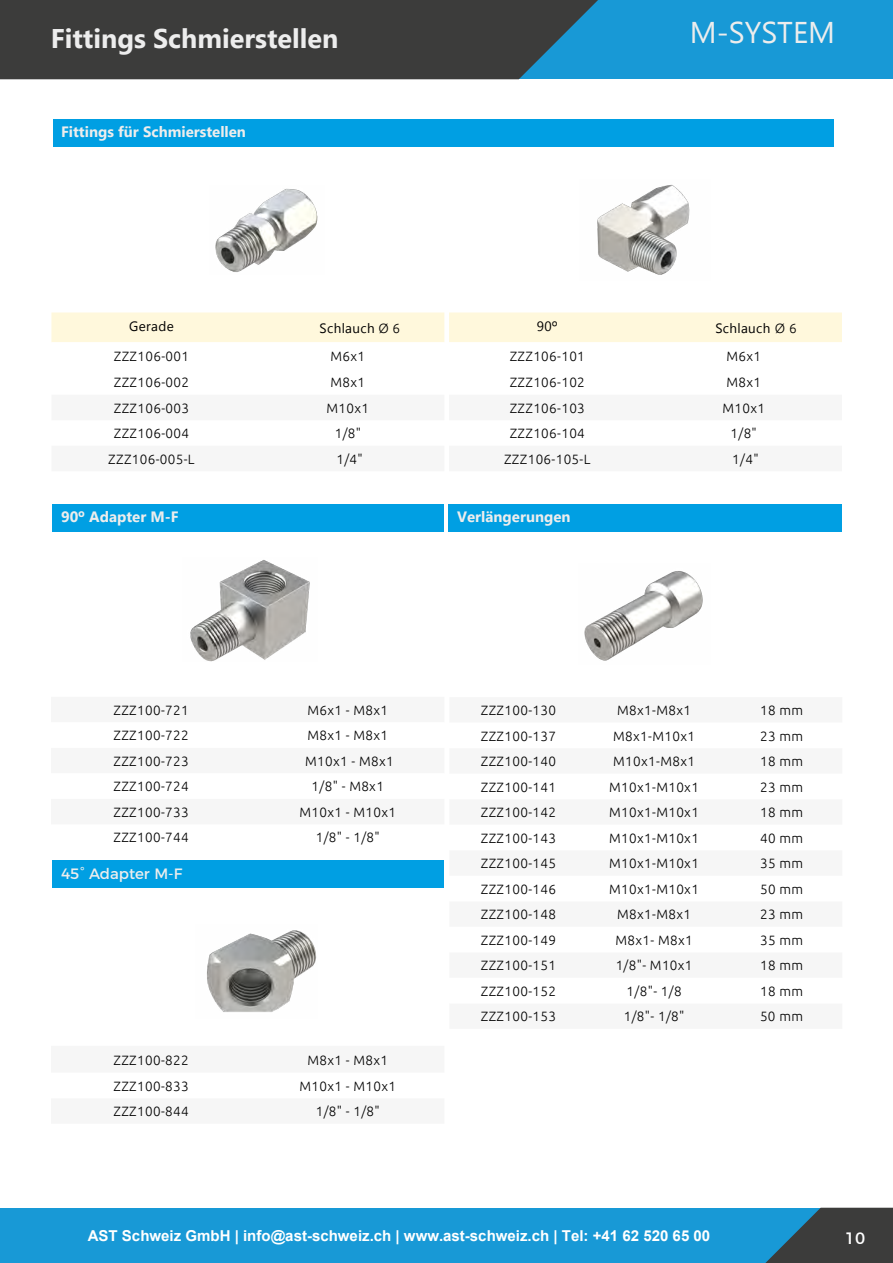
<style>
.page{position:relative;width:893px;height:1263px;background:#fff}
.page>*{position:absolute;margin:0;border:0;box-sizing:border-box;transform-origin:0 0}
.t1{font:30px "Myanmar Text";color:#ededed}
.t2{font:700 27px "Myanmar Text";color:#ededed}
.t3{font:16.5px "Montserrat";color:#fff}
.t4{font:700 15px "Arial";color:#fff}
.t5{font:700 15px "Myanmar Text";color:#ededed}
.t6{font:15px "Montserrat";color:#ededed}
.t7{font:300 13.5px "Ubuntu";letter-spacing:.025em;color:#000}
.t8{font:13.5px "Myanmar Text";letter-spacing:.025em;color:#000}
.s1{font-family:"Ubuntu";font-weight:300}
</style>
<div class="page">
<div style="left:0;top:0;width:893px;height:79px;background:#1899d6"></div>
<div style="left:0;top:0;width:598px;height:79px;background:#3c3c3b"></div>
<div style="left:0;top:1208px;width:893px;height:55px;background:#1899d6"></div>
<svg style="left:765px;top:1208px;width:128px;height:55px"></svg>
<div style="left:51px;top:312px;width:791px;height:30px;background:#fff8dc"></div>
<img style="left:215px;top:188px;width:103px;height:84px">
<img style="left:597px;top:184px;width:93px;height:91px">
<div style="left:53px;top:119px;width:780px;height:28px;background:#009fe3"></div>
<div style="left:449px;top:504px;width:393px;height:28px;background:#009fe3"></div>
<div style="left:53px;top:504px;width:391px;height:28px;background:#009fe3"></div>
<div style="left:53px;top:860px;width:391px;height:28px;background:#009fe3"></div>
<img style="left:584px;top:571px;width:119px;height:90px">
<img style="left:190px;top:560px;width:120px;height:101px">
<img style="left:207px;top:930px;width:110px;height:82px">
<h2 class="t2" style="left:51px;top:23px;width:289px">Fittings Schmierstellen</h2>
<h1 class="t1" style="left:690px;top:15px;width:147px">M-SYSTEM</h1>
<p class="t5" style="left:61px;top:123px;width:187px">Fittings für Schmierstellen</p>
<p class="t8" style="left:129px;top:318px;width:46px">Gerade</p>
<p class="t8" style="left:320px;top:320px;width:82px">Schlauch <span class="s1">Ø 6</span></p>
<p class="t7" style="left:114px;top:348px;width:77px">ZZZ106-001</p>
<p class="t7" style="left:331px;top:348px;width:36px">M6x1</p>
<p class="t7" style="left:114px;top:374px;width:77px">ZZZ106-002</p>
<p class="t7" style="left:331px;top:374px;width:36px">M8x1</p>
<p class="t7" style="left:114px;top:400px;width:77px">ZZZ106-003</p>
<p class="t7" style="left:327px;top:400px;width:44px">M10x1</p>
<p class="t7" style="left:114px;top:425px;width:77px">ZZZ106-004</p>
<p class="t7" style="left:335px;top:425px;width:28px">1/8"</p>
<p class="t7" style="left:108px;top:451px;width:88px">ZZZ106-005-L</p>
<p class="t7" style="left:336px;top:451px;width:28px">1/4"</p>
<p class="t8" style="left:537px;top:318px;width:23px">90º</p>
<p class="t8" style="left:715px;top:320px;width:83px">Schlauch <span class="s1">Ø 6</span></p>
<p class="t7" style="left:510px;top:348px;width:77px">ZZZ106-101</p>
<p class="t7" style="left:726px;top:348px;width:36px">M6x1</p>
<p class="t7" style="left:510px;top:374px;width:77px">ZZZ106-102</p>
<p class="t7" style="left:726px;top:374px;width:36px">M8x1</p>
<p class="t7" style="left:510px;top:400px;width:77px">ZZZ106-103</p>
<p class="t7" style="left:722px;top:400px;width:44px">M10x1</p>
<p class="t7" style="left:510px;top:425px;width:77px">ZZZ106-104</p>
<p class="t7" style="left:730px;top:425px;width:28px">1/8"</p>
<p class="t7" style="left:504px;top:451px;width:88px">ZZZ106-105-L</p>
<p class="t7" style="left:732px;top:451px;width:28px">1/4"</p>
<p class="t5" style="left:61px;top:508px;width:119px">90º Adapter M-F</p>
<p class="t5" style="left:457px;top:508px;width:115px">Verlängerungen</p>
<p class="t7" style="left:114px;top:702px;width:77px">ZZZ100-721</p>
<p class="t7" style="left:307px;top:702px;width:82px">M6x1 - M8x1</p>
<p class="t7" style="left:114px;top:727px;width:77px">ZZZ100-722</p>
<p class="t7" style="left:307px;top:727px;width:82px">M8x1 - M8x1</p>
<p class="t7" style="left:114px;top:753px;width:77px">ZZZ100-723</p>
<p class="t7" style="left:305px;top:753px;width:90px">M10x1 - M8x1</p>
<p class="t7" style="left:114px;top:778px;width:77px">ZZZ100-724</p>
<p class="t7" style="left:312px;top:778px;width:74px">1/8" - M8x1</p>
<p class="t7" style="left:114px;top:804px;width:77px">ZZZ100-733</p>
<p class="t7" style="left:300px;top:804px;width:98px">M10x1 - M10x1</p>
<p class="t7" style="left:114px;top:829px;width:77px">ZZZ100-744</p>
<p class="t7" style="left:316px;top:829px;width:66px">1/8" - 1/8"</p>
<p class="t6" style="left:61px;top:862px;width:123px">45° Adapter M-F</p>
<p class="t7" style="left:114px;top:1051px;width:77px">ZZZ100-822</p>
<p class="t7" style="left:307px;top:1051px;width:82px">M8x1 - M8x1</p>
<p class="t7" style="left:114px;top:1078px;width:77px">ZZZ100-833</p>
<p class="t7" style="left:300px;top:1078px;width:98px">M10x1 - M10x1</p>
<p class="t7" style="left:114px;top:1103px;width:77px">ZZZ100-844</p>
<p class="t7" style="left:316px;top:1103px;width:66px">1/8" - 1/8"</p>
<p class="t7" style="left:481px;top:702px;width:77px">ZZZ100-130</p>
<p class="t7" style="left:617px;top:702px;width:75px">M8x1-M8x1</p>
<p class="t7" style="left:760px;top:702px;width:44px">18 mm</p>
<p class="t7" style="left:481px;top:728px;width:77px">ZZZ100-137</p>
<p class="t7" style="left:613px;top:728px;width:83px">M8x1-M10x1</p>
<p class="t7" style="left:760px;top:728px;width:44px">23 mm</p>
<p class="t7" style="left:481px;top:753px;width:77px">ZZZ100-140</p>
<p class="t7" style="left:613px;top:753px;width:83px">M10x1-M8x1</p>
<p class="t7" style="left:760px;top:753px;width:44px">18 mm</p>
<p class="t7" style="left:481px;top:779px;width:77px">ZZZ100-141</p>
<p class="t7" style="left:609px;top:779px;width:91px">M10x1-M10x1</p>
<p class="t7" style="left:760px;top:779px;width:44px">23 mm</p>
<p class="t7" style="left:481px;top:804px;width:77px">ZZZ100-142</p>
<p class="t7" style="left:609px;top:804px;width:91px">M10x1-M10x1</p>
<p class="t7" style="left:760px;top:804px;width:44px">18 mm</p>
<p class="t7" style="left:481px;top:830px;width:77px">ZZZ100-143</p>
<p class="t7" style="left:609px;top:830px;width:91px">M10x1-M10x1</p>
<p class="t7" style="left:760px;top:830px;width:44px">40 mm</p>
<p class="t7" style="left:481px;top:855px;width:77px">ZZZ100-145</p>
<p class="t7" style="left:609px;top:855px;width:91px">M10x1-M10x1</p>
<p class="t7" style="left:760px;top:855px;width:44px">35 mm</p>
<p class="t7" style="left:481px;top:881px;width:77px">ZZZ100-146</p>
<p class="t7" style="left:609px;top:881px;width:91px">M10x1-M10x1</p>
<p class="t7" style="left:760px;top:881px;width:44px">50 mm</p>
<p class="t7" style="left:481px;top:906px;width:77px">ZZZ100-148</p>
<p class="t7" style="left:617px;top:906px;width:75px">M8x1-M8x1</p>
<p class="t7" style="left:760px;top:906px;width:44px">23 mm</p>
<p class="t7" style="left:481px;top:932px;width:77px">ZZZ100-149</p>
<p class="t7" style="left:615px;top:932px;width:79px">M8x1- M8x1</p>
<p class="t7" style="left:760px;top:932px;width:44px">35 mm</p>
<p class="t7" style="left:481px;top:957px;width:77px">ZZZ100-151</p>
<p class="t7" style="left:616px;top:957px;width:78px">1/8"- M10x1</p>
<p class="t7" style="left:760px;top:957px;width:44px">18 mm</p>
<p class="t7" style="left:481px;top:983px;width:77px">ZZZ100-152</p>
<p class="t7" style="left:627px;top:983px;width:57px">1/8"- 1/8</p>
<p class="t7" style="left:760px;top:983px;width:44px">18 mm</p>
<p class="t7" style="left:481px;top:1008px;width:77px">ZZZ100-153</p>
<p class="t7" style="left:624px;top:1008px;width:62px">1/8"- 1/8"</p>
<p class="t7" style="left:760px;top:1008px;width:44px">50 mm</p>
<p class="t4" style="left:88px;top:1225px;width:624px">AST Schweiz GmbH | info@ast-schweiz.ch | www.ast-schweiz.ch | Tel: +41 62 520 65 00</p>
<p class="t3" style="left:845px;top:1225px;width:22px">10</p>
</div>
